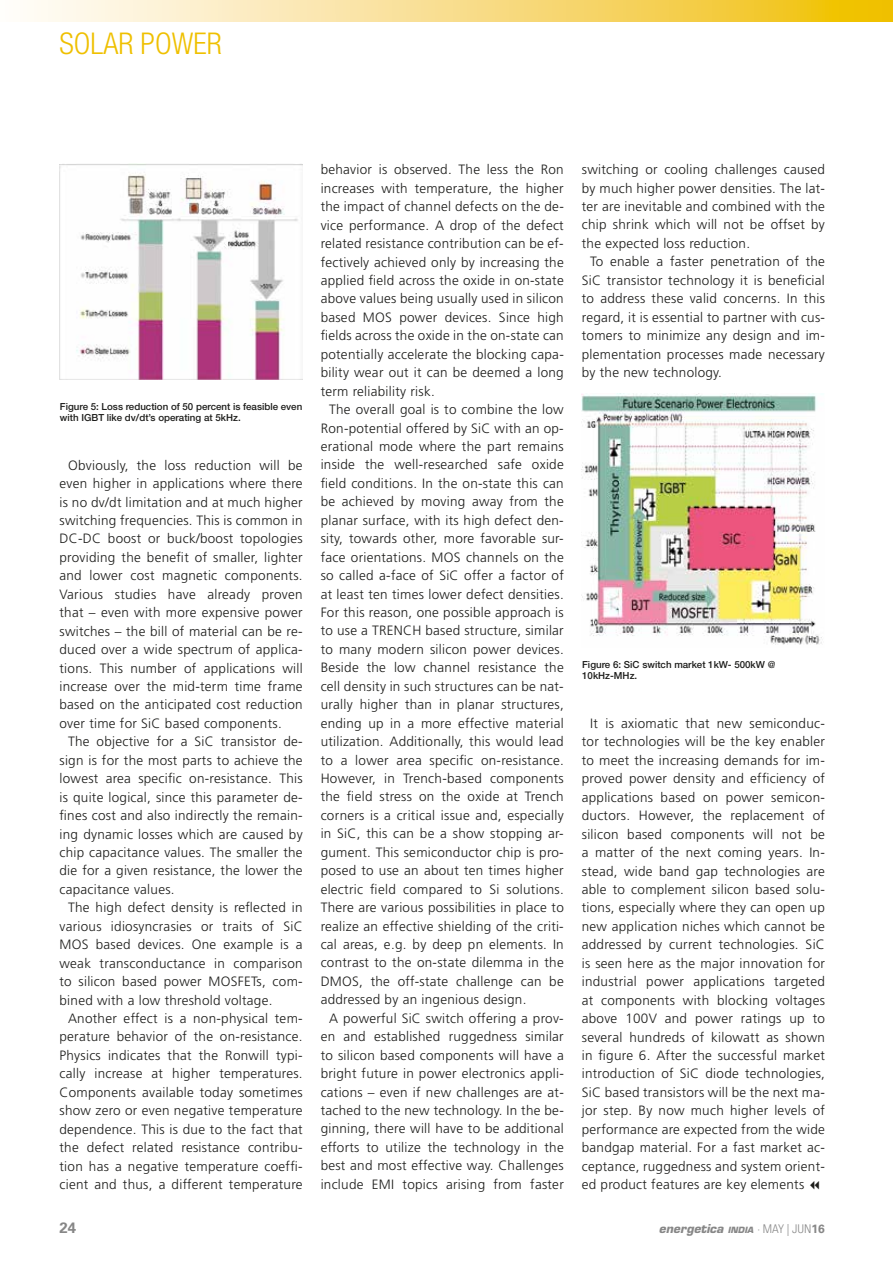
<style>
.page{position:relative;width:893px;height:1263px;background:#fff}
.page>*{position:absolute;margin:0;border:0;box-sizing:border-box;transform-origin:0 0}
.t1{font:300 condensed 30px "Helvetica Neue";color:#efc000}
.t2{font:700 15px "Univers";color:#878787}
.t3{font:300 13.5px/18.5px "Frutiger";letter-spacing:.02em;color:#1d1d1b;text-align:justify}
.t4{font:italic 700 12px "Eurostile";color:#878787}
.t5{font:500 9.75px/11.7px "Helvetica Neue";color:#1d1d1b}
.s1{font-size:8.4px}
.s2{font-family:"Univers";font-weight:300;font-style:normal;font-stretch:condensed}
.s3{font-family:"Univers";font-style:normal}
</style>
<div class="page">
<svg style="left:30px;top:0;width:863px;height:21px"></svg>
<img style="left:60px;top:163px;width:242px;height:217px">
<img style="left:582px;top:394px;width:240px;height:251px">
<h1 class="t1" style="left:60px;top:26px;width:164px">SOLAR POWER</h1>
<p class="t5" style="left:60px;top:400px;width:244px">Figure 5: Loss reduction of 50 percent is feasible even with IGBT like dv/dt’s operating at 5kHz.</p>
<p class="t3" style="left:60px;top:456px;width:245px;text-indent:9px">Obviously, the loss reduction will be even higher in applications where there is no dv/dt limitation and at much higher switching frequencies. This is common in DC-DC boost or buck/boost topologies providing the benefit of smaller, lighter and lower cost magnetic components.<br>Various studies have already proven that – even with more expensive power switches – the bill of material can be re&shy;duced over a wide spectrum of applica&shy;tions. This number of applications will increase over the mid-term time frame based on the anticipated cost reduction over time for SiC based components.</p>
<p class="t3" style="left:60px;top:733px;width:245px;text-indent:9px">The objective for a SiC transistor de&shy;sign is for the most parts to achieve the lowest area specific on-resistance. This is quite logical, since this parameter de&shy;fines cost and also indirectly the remain&shy;ing dynamic losses which are caused by chip capacitance values. The smaller the die for a given resistance, the lower the capacitance values.</p>
<p class="t3" style="left:60px;top:899px;width:245px;text-indent:9px">The high defect density is reflected in various idiosyncrasies or traits of SiC MOS based devices. One example is a weak transconductance in comparison to silicon based power MOSFETs, com&shy;bined with a low threshold voltage.</p>
<p class="t3" style="left:60px;top:1009px;width:245px;text-indent:9px">Another effect is a non-physical tem&shy;perature behavior of the on-resistance.<br>Physics indicates that the Ronwill typi&shy;cally increase at higher temperatures.<br>Components available today sometimes show zero or even negative temperature dependence. This is due to the fact that the defect related resistance contribu&shy;tion has a negative temperature coeffi&shy;cient and thus, a different temperature</p>
<p class="t3" style="left:321px;top:161px;width:245px">behavior is observed. The less the Ron increases with temperature, the higher the impact of channel defects on the de&shy;vice performance. A drop of the defect related resistance contribution can be ef&shy;fectively achieved only by increasing the applied field across the oxide in on-state above values being usually used in silicon based MOS power devices. Since high fields across the oxide in the on-state can potentially accelerate the blocking capa&shy;bility wear out it can be deemed a long term reliability risk.</p>
<p class="t3" style="left:321px;top:400px;width:245px;text-indent:9px">The overall goal is to combine the low Ron-potential offered by SiC with an op&shy;erational mode where the part remains inside the well-researched safe oxide field conditions. In the on-state this can be achieved by moving away from the planar surface, with its high defect den&shy;sity, towards other, more favorable sur&shy;face orientations. MOS channels on the so called a-face of SiC offer a factor of at least ten times lower defect densities.<br>For this reason, one possible approach is to use a TRENCH based structure, similar to many modern silicon power devices.<br>Beside the low channel resistance the cell density in such structures can be nat&shy;urally higher than in planar structures, ending up in a more effective material utilization. Additionally, this would lead to a lower area specific on-resistance.<br>However, in Trench-based components the field stress on the oxide at Trench corners is a critical issue and, especially in SiC, this can be a show stopping ar&shy;gument. This semiconductor chip is pro&shy;posed to use an about ten times higher electric field compared to Si solutions.<br>There are various possibilities in place to realize an effective shielding of the criti&shy;cal areas, e.g. by deep pn elements. In contrast to the on-state dilemma in the DMOS, the off-state challenge can be addressed by an ingenious design.</p>
<p class="t3" style="left:321px;top:1009px;width:245px;text-indent:9px">A powerful SiC switch offering a prov&shy;en and established ruggedness similar to silicon based components will have a bright future in power electronics appli&shy;cations – even if new challenges are at&shy;tached to the new technology. In the be&shy;ginning, there will have to be additional efforts to utilize the technology in the best and most effective way. Challenges include EMI topics arising from faster</p>
<p class="t3" style="left:582px;top:160px;width:245px">switching or cooling challenges caused by much higher power densities. The lat&shy;ter are inevitable and combined with the chip shrink which will not be offset by the expected loss reduction.</p>
<p class="t3" style="left:582px;top:253px;width:245px;text-indent:9px">To enable a faster penetration of the SiC transistor technology it is beneficial to address these valid concerns. In this regard, it is essential to partner with cus&shy;tomers to minimize any design and im&shy;plementation processes made necessary by the new technology.</p>
<p class="t5" style="left:582px;top:658px;width:195px">Figure 6: SiC switch market 1kW- 500kW @<br>10kHz-MHz.</p>
<p class="t3" style="left:582px;top:714px;width:245px;text-indent:9px">It is axiomatic that new semiconduc&shy;tor technologies will be the key enabler to meet the increasing demands for im&shy;proved power density and efficiency of applications based on power semicon&shy;ductors. However, the replacement of silicon based components will not be a matter of the next coming years. In&shy;stead, wide band gap technologies are able to complement silicon based solu&shy;tions, especially where they can open up new application niches which cannot be addressed by current technologies. SiC is seen here as the major innovation for industrial power applications targeted at components with blocking voltages above 100V and power ratings up to several hundreds of kilowatt as shown in figure 6. After the successful market introduction of SiC diode technologies, SiC based transistors will be the next ma&shy;jor step. By now much higher levels of performance are expected from the wide bandgap material. For a fast market ac&shy;ceptance, ruggedness and system orient&shy;ed product features are key elements</p>
<p class="t2" style="left:60px;top:1219px;width:18px">24</p>
<p class="t4" style="left:659px;top:1221px;width:168px">energetica <span class="s1">INDIA</span> <span class="s2">· MAY | JUN</span><span class="s3">16</span></p>
</div>
